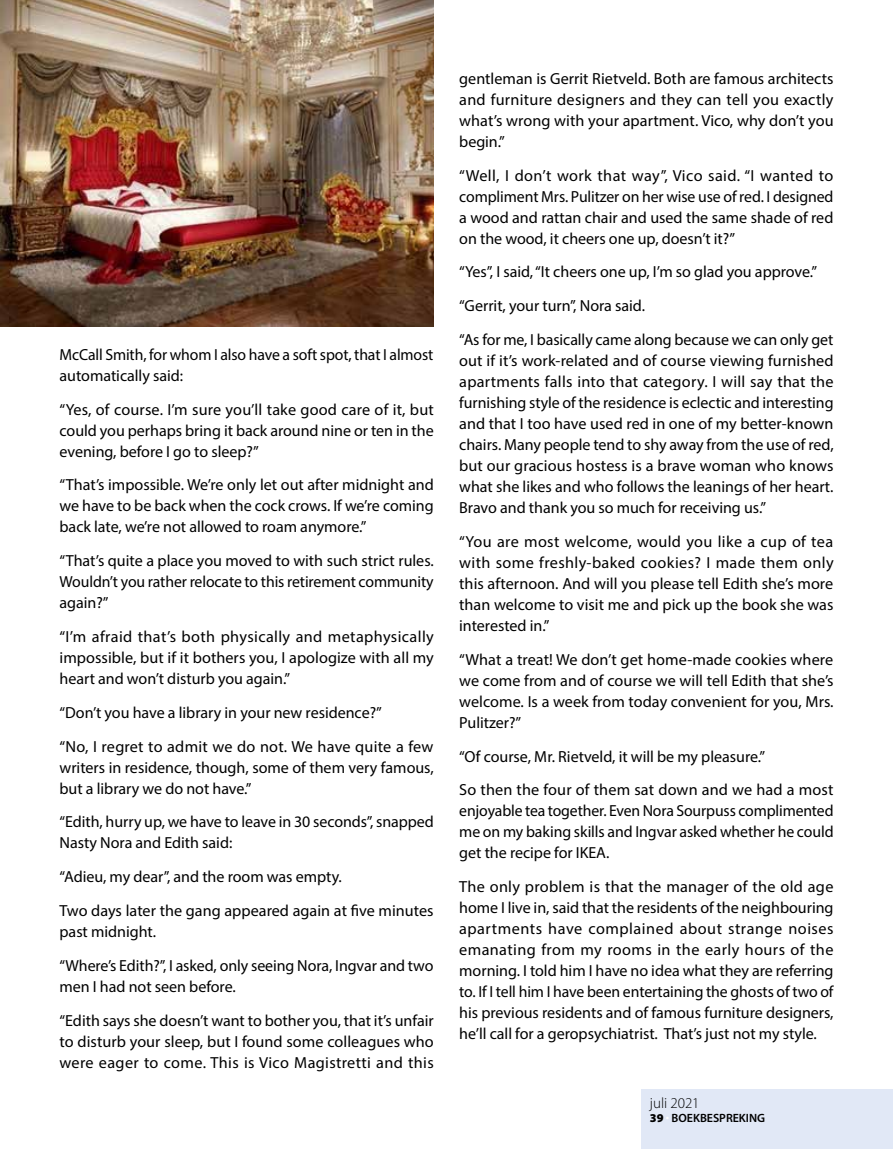
<style>
.page{position:relative;width:893px;height:1149px;background:#fff}
.page>*{position:absolute;margin:0;border:0;box-sizing:border-box;transform-origin:0 0}
.t1{font:16.05px/21px "Myriad Pro";color:#000;text-align:justify}
.t2{font:300 15px "Myriad Pro";color:#000}
.t3{font:600 12px "Myriad Pro";color:#000}
.s1{font-weight:900}
.s2{font-weight:900;color:#fff}
</style>
<div class="page">
<img style="left:0;top:0;width:434px;height:326px">
<div style="left:641px;top:1089px;width:252px;height:59px;background:#e1e8f6"></div>
<p class="t1" style="left:60px;top:343px;width:375px">McCall Smith, for whom I also have a soft spot, that I almost automatically said:</p>
<p class="t1" style="left:60px;top:398px;width:376px">“Yes, of course. I’m sure you’ll take good care of it, but could you perhaps bring it back around nine or ten in the evening, before I go to sleep?”</p>
<p class="t1" style="left:60px;top:474px;width:376px">“That’s impossible. We’re only let out after midnight and we have to be back when the cock crows. If we’re coming back late, we’re not allowed to roam anymore.”</p>
<p class="t1" style="left:60px;top:550px;width:376px">“That’s quite a place you moved to with such strict rules.<br>Wouldn’t you rather relocate to this retirement community again?”</p>
<p class="t1" style="left:60px;top:625px;width:376px">“I’m afraid that’s both physically and metaphysically impossible, but if it bothers you, I apologize with all my heart and won’t disturb you again.”</p>
<p class="t1" style="left:60px;top:695px;width:375px;line-height:33.8px">“Don’t you have a library in your new residence?”<br>“No, I regret to admit we do not. We have quite a few</p>
<p class="t1" style="left:60px;top:756px;width:376px">writers in residence, though, some of them very famous, but a library we do not have.”</p>
<p class="t1" style="left:60px;top:811px;width:376px">“Edith, hurry up, we have to leave in 30 seconds”, snapped<br>Nasty Nora and Edith said:</p>
<p class="t1" style="left:60px;top:859px;width:376px;line-height:33.8px">“Adieu, my dear”, and the room was empty.<br>Two days later the gang appeared again at five minutes</p>
<p class="t1" style="left:60px;top:914px;width:375px;line-height:33.8px">past midnight.<br>“Where’s Edith?”, I asked, only seeing Nora, Ingvar and two</p>
<p class="t1" style="left:60px;top:969px;width:376px;line-height:33.8px">men I had not seen before.<br>“Edith says she doesn’t want to bother you, that it’s unfair</p>
<p class="t1" style="left:60px;top:1030px;width:376px">to disturb your sleep, but I found some colleagues who were eager to come. This is Vico Magistretti and this</p>
<p class="t1" style="left:459px;top:67px;width:376px">gentleman is Gerrit Rietveld. Both are famous architects and furniture designers and they can tell you exactly what’s wrong with your apartment. Vico, why don’t you begin.”</p>
<p class="t1" style="left:459px;top:164px;width:376px">“Well, I don’t work that way”, Vico said. “I wanted to compliment Mrs. Pulitzer on her wise use of red. I designed a wood and rattan chair and used the same shade of red on the wood, it cheers one up, doesn’t it?”</p>
<p class="t1" style="left:459px;top:255px;width:376px;line-height:33.8px;text-align:left">“Yes”, I said, “It cheers one up, I’m so glad you approve.” “Gerrit, your turn”, Nora said.<br>“As for me, I basically came along because we can only get</p>
<p class="t1" style="left:459px;top:350px;width:376px">out if it’s work-related and of course viewing furnished apartments falls into that category. I will say that the furnishing style of the residence is eclectic and interesting and that I too have used red in one of my better-known chairs. Many people tend to shy away from the use of red, but our gracious hostess is a brave woman who knows what she likes and who follows the leanings of her heart.<br>Bravo and thank you so much for receiving us.”</p>
<p class="t1" style="left:459px;top:530px;width:376px">“You are most welcome, would you like a cup of tea with some freshly-baked cookies? I made them only this afternoon. And will you please tell Edith she’s more than welcome to visit me and pick up the book she was interested in.”</p>
<p class="t1" style="left:459px;top:648px;width:376px">“What a treat! We don’t get home-made cookies where we come from and of course we will tell Edith that she’s welcome. Is a week from today convenient for you, Mrs.<br>Pulitzer?”</p>
<p class="t1" style="left:459px;top:738px;width:376px;line-height:33.8px">“Of course, Mr. Rietveld, it will be my pleasure.”<br>So then the four of them sat down and we had a most</p>
<p class="t1" style="left:459px;top:800px;width:376px">enjoyable tea together. Even Nora Sourpuss complimented me on my baking skills and Ingvar asked whether he could get the recipe for IKEA.</p>
<p class="t1" style="left:459px;top:875px;width:376px">The only problem is that the manager of the old age home I live in, said that the residents of the neighbouring apartments have complained about strange noises emanating from my rooms in the early hours of the morning. I told him I have no idea what they are referring to. If I tell him I have been entertaining the ghosts of two of his previous residents and of famous furniture designers, he’ll call for a geropsychiatrist. That’s just not my style.</p>
<p class="t2" style="left:650px;top:1093px;width:51px">juli 2021</p>
<p class="t3" style="left:650px;top:1109px;width:117px"><span class="s1">39</span> <span class="s2">·</span> BOEKBESPREKING</p>
</div>
